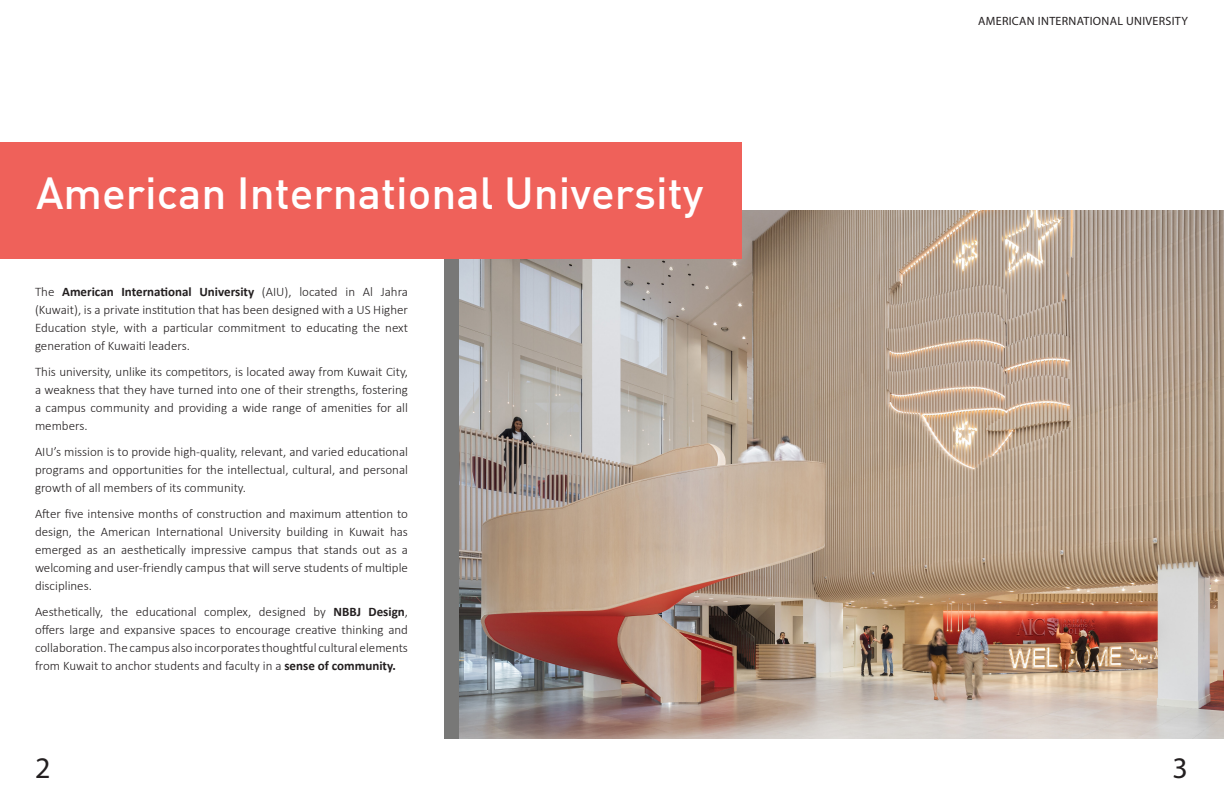
<style>
.page{position:relative;width:1224px;height:792px;background:#fff}
.page>*{position:absolute;margin:0;border:0;box-sizing:border-box;transform-origin:0 0}
.Título_-_60_puntos{font:500 44px "DIN";color:#fff}
.t1{font:30px "Myriad Pro";color:#231f20}
.Texto_independiente{font:300 13px/18px "Calibri";color:#231f20;text-align:justify}
.t2{font:12px "Myriad Pro";letter-spacing:.025em;color:#231f20}
.s1{font-weight:700}
</style>
<div class="page">
<img style="left:459px;top:211px;width:765px;height:528px">
<div style="left:0;top:142px;width:742px;height:116px;background:#ef615a"></div>
<p class="Título_-_60_puntos" style="left:36px;top:165px;width:669px">American International University</p>
<p class="Texto_independiente" style="left:35px;top:282px;width:375px">The <span class="s1">American International University</span> (AIU), located in Al Jahra (Kuwait), is a private institution that has been designed with a US Higher Education style, with a particular commitment to educating the next generation of Kuwaiti leaders.</p>
<p class="Texto_independiente" style="left:35px;top:362px;width:375px">This university, unlike its competitors, is located away from Kuwait City, a weakness that they have turned into one of their strengths, fostering a campus community and providing a wide range of amenities for all members.</p>
<p class="Texto_independiente" style="left:35px;top:442px;width:375px">AIU’s mission is to provide high-quality, relevant, and varied educational programs and opportunities for the intellectual, cultural, and personal growth of all members of its community.</p>
<p class="Texto_independiente" style="left:35px;top:504px;width:375px">After five intensive months of construction and maximum attention to design, the American International University building in Kuwait has emerged as an aesthetically impressive campus that stands out as a welcoming and user-friendly campus that will serve students of multiple disciplines.</p>
<p class="Texto_independiente" style="left:35px;top:602px;width:375px">Aesthetically, the educational complex, designed by <span class="s1">NBBJ Design</span>, offers large and expansive spaces to encourage creative thinking and collaboration. The campus also incorporates thoughtful cultural elements from Kuwait to anchor students and faculty in a <span class="s1">sense of community.</span></p>
<p class="t2" style="left:978px;top:13px;width:211px">AMERICAN INTERNATIONAL UNIVERSITY</p>
<h2 class="t1" style="left:35px;top:749px;width:17px">2</h2>
<h2 class="t1" style="left:1173px;top:749px;width:17px">3</h2>
</div>
